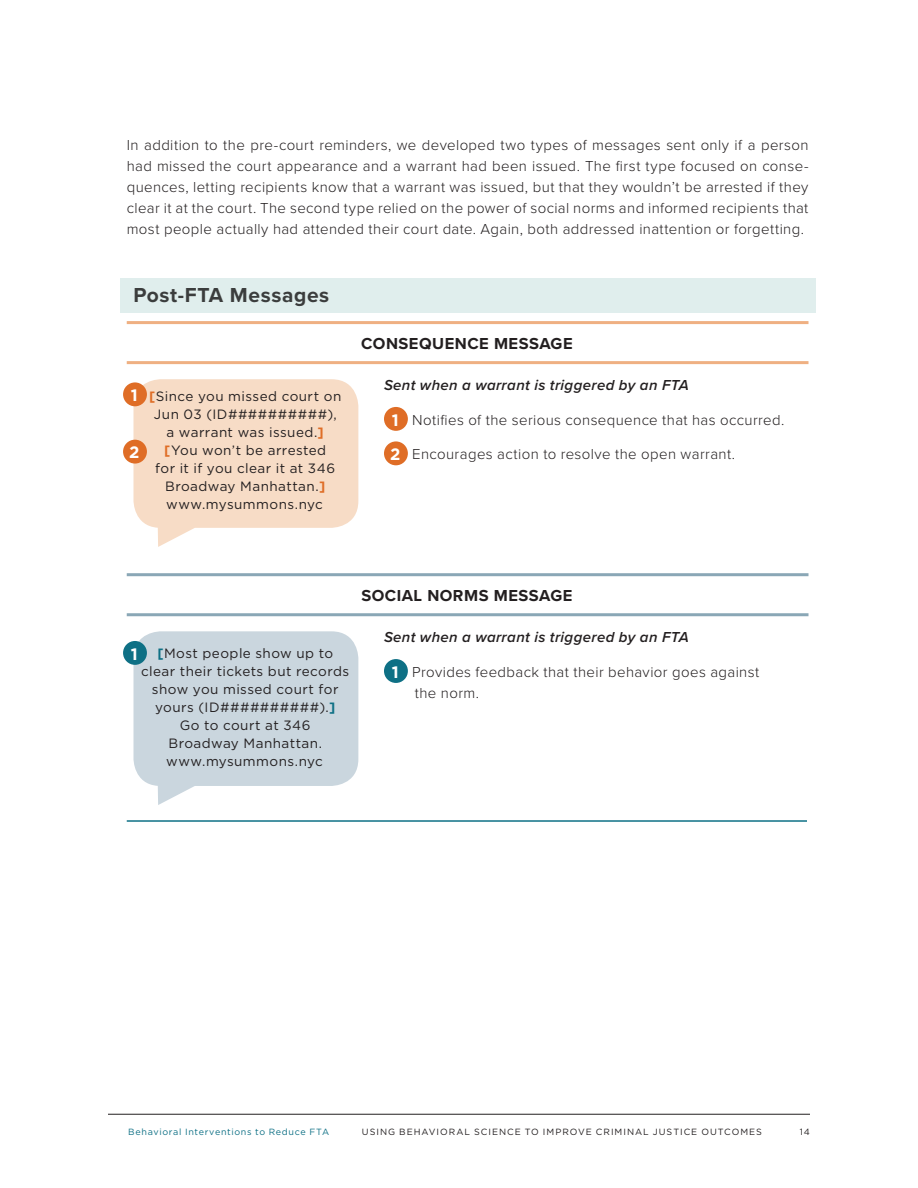
<style>
.page{position:relative;width:918px;height:1188px;background:#fff}
.page>*{position:absolute;margin:0;border:0;box-sizing:border-box;transform-origin:0 0}
.t1{font:700 21px "Proxima Nova";letter-spacing:.03em;color:#3b3d3d}
.t2{font:700 16.5px "Proxima Nova";letter-spacing:.03em;color:#231f20}
.t3{font:700 16.5px "Gotham";color:#fff}
.t4{font:300 15px/21px "Proxima Nova";letter-spacing:.025em;color:#231f20;text-align:justify}
.t5{font:italic 600 15px "Proxima Nova";letter-spacing:.025em;color:#231f20}
.t6{font:13.5px/18px "Gotham";letter-spacing:.03em;color:#231f20;text-align:center}
.t7{font:9px "Gotham";letter-spacing:.105em;color:#231f20}
.t8{font:9px "Gotham";letter-spacing:.075em;color:#0e7085}
.s1{font-weight:700;color:#df6d26}
.s2{font-family:"Gotham";font-weight:700;font-size:16.5px;color:#fff}
.s3{font-weight:700;color:#0e7085}
</style>
<div class="page">
<hr style="left:108px;top:1114px;width:702px;height:1px;background:#231f20">
<div style="left:120px;top:278px;width:695px;height:35px;background:#e0eeed"></div>
<hr style="left:127px;top:321px;width:251px;height:3px;background:#efb082">
<hr style="left:378px;top:321px;width:234px;height:3px;background:#efb082">
<hr style="left:612px;top:321px;width:196px;height:3px;background:#efb082">
<hr style="left:127px;top:361px;width:251px;height:3px;background:#efb082">
<hr style="left:378px;top:361px;width:234px;height:3px;background:#efb082">
<hr style="left:612px;top:361px;width:196px;height:3px;background:#efb082">
<svg style="left:133px;top:379px;width:225px;height:168px;background:#f7e0cc"></svg>
<div style="left:384px;top:407px;width:24px;height:24px;background:#df6d26;border-radius:50%"></div>
<div style="left:384px;top:441px;width:24px;height:24px;background:#df6d26;border-radius:50%"></div>
<hr style="left:127px;top:573px;width:251px;height:3px;background:#8aa7b6">
<hr style="left:378px;top:573px;width:234px;height:3px;background:#8aa7b6">
<hr style="left:612px;top:573px;width:196px;height:3px;background:#8aa7b6">
<hr style="left:127px;top:613px;width:251px;height:3px;background:#8aa7b6">
<hr style="left:378px;top:613px;width:234px;height:3px;background:#8aa7b6">
<hr style="left:612px;top:613px;width:196px;height:3px;background:#8aa7b6">
<hr style="left:127px;top:820px;width:251px;height:2px;background:#0e7085">
<hr style="left:378px;top:820px;width:234px;height:2px;background:#0e7085">
<hr style="left:612px;top:820px;width:195px;height:2px;background:#0e7085">
<svg style="left:133px;top:631px;width:225px;height:174px;background:#d0dae1"></svg>
<div style="left:384px;top:659px;width:24px;height:24px;background:#0e7085;border-radius:50%"></div>
<div style="left:123px;top:382px;width:24px;height:24px;background:#df6d26;border-radius:50%"></div>
<div style="left:123px;top:641px;width:24px;height:24px;background:#0e7085;border-radius:50%"></div>
<div style="left:123px;top:440px;width:24px;height:24px;background:#df6d26;border-radius:50%"></div>
<p class="t4" style="left:127px;top:134px;width:683px">In addition to the pre-court reminders, we developed two types of messages sent only if a person had missed the court appearance and a warrant had been issued. The first type focused on conse&shy;quences, letting recipients know that a warrant was issued, but that they wouldn’t be arrested if they clear it at the court. The second type relied on the power of social norms and informed recipients that most people actually had attended their court date. Again, both addressed inattention or forgetting.</p>
<h1 class="t1" style="left:134px;top:279px;width:197px">Post-FTA Messages</h1>
<p class="t3" style="left:131px;top:386px;width:8px">1</p>
<p class="t3" style="left:129px;top:443px;width:12px">2</p>
<p class="t6" style="left:149px;top:387px;width:194px"><span class="s1">[</span>Since you missed court on<br>Jun 03 (ID##########), a warrant was issued.<span class="s1">] [</span>You won’t be arrested<br>for it if you clear it at 346<br>Broadway Manhattan.<span class="s1">] </span>www.mysummons.nyc</p>
<p class="t2" style="left:361px;top:331px;width:213px">CONSEQUENCE MESSAGE</p>
<p class="t5" style="left:384px;top:374px;width:306px">Sent when a warrant is triggered by an FTA</p>
<p class="t4" style="left:392px;top:409px;width:394px"><span class="s2">1</span> Notifies of the serious consequence that has occurred.</p>
<p class="t4" style="left:390px;top:443px;width:347px"><span class="s2">2</span> Encourages action to resolve the open warrant.</p>
<p class="t6" style="left:141px;top:644px;width:210px"><span class="s3">[</span>Most people show up to clear their tickets but records show you missed court for yours (ID##########).<span class="s3">]<br></span>Go to court at 346<br>Broadway Manhattan. www.mysummons.nyc</p>
<p class="t3" style="left:131px;top:644px;width:8px">1</p>
<p class="t2" style="left:361px;top:583px;width:213px">SOCIAL NORMS MESSAGE</p>
<p class="t5" style="left:384px;top:626px;width:306px">Sent when a warrant is triggered by an FTA</p>
<p class="t4" style="left:415px;top:661px;width:346px;text-indent:-23px"><span class="s2">1</span> Provides feedback that their behavior goes against the norm.</p>
<p class="t8" style="left:128px;top:1127px;width:202px">Behavioral Interventions to Reduce FTA</p>
<p class="t7" style="left:362px;top:1127px;width:402px">USING BEHAVIORAL SCIENCE TO IMPROVE CRIMINAL JUSTICE OUTCOMES</p>
<p class="t7" style="left:800px;top:1127px;width:12px">14</p>
</div>
